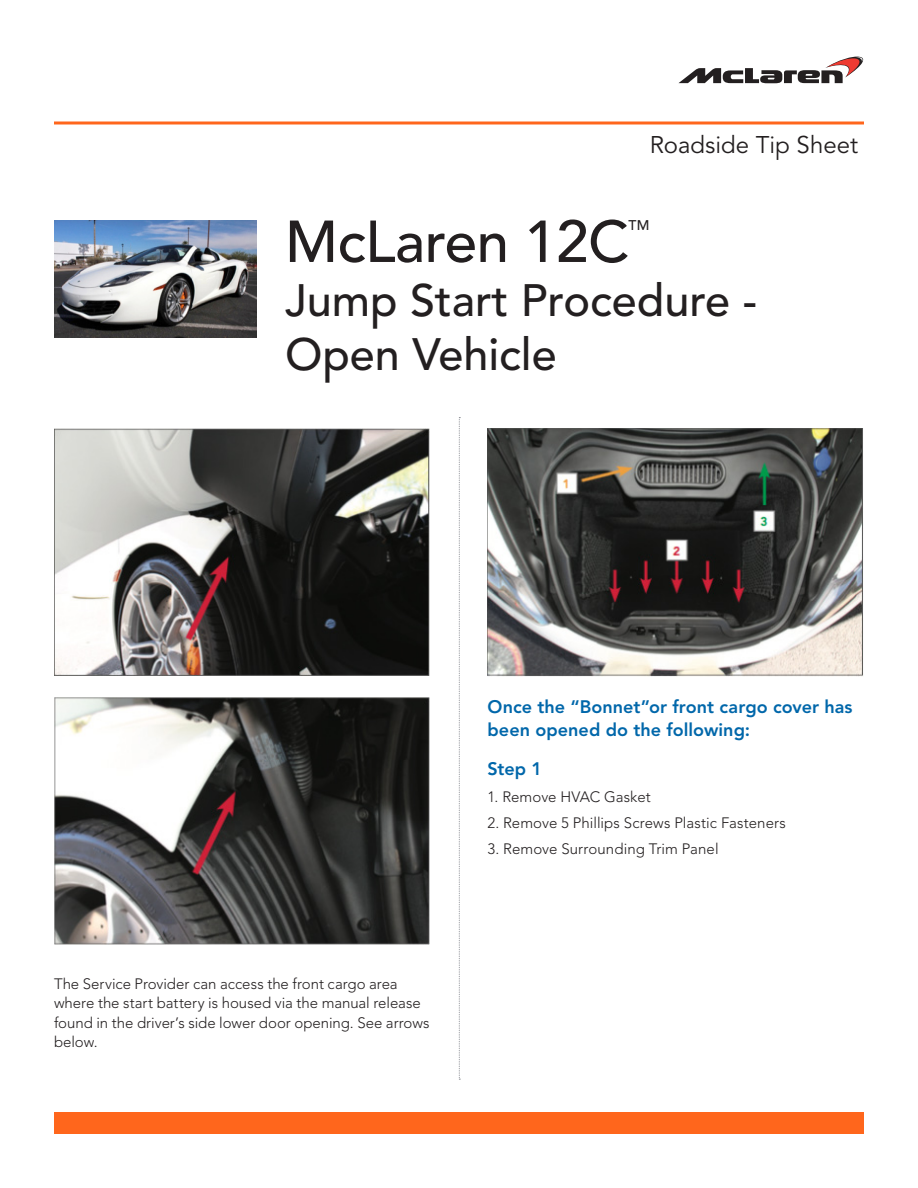
<style>
.page{position:relative;width:918px;height:1188px;background:#fff}
.page>*{position:absolute;margin:0;border:0;box-sizing:border-box;transform-origin:0 0}
.Headline{font:500 58.5px "Avenir";letter-spacing:-.01em;color:#231f20}
.Headline-2{font:500 45px/54px "Avenir";color:#231f20}
.Headline-3{font:24px "Avenir";color:#231f20}
.Body_Copy{font:800 18px/22.5px "Avenir";color:#0067aa}
.Body_Copy-2{font:300 15px/19.5px "Avenir";color:#231f20}
.Headline-4{font:500 13.95px "Avenir";color:#231f20}
</style>
<div class="page">
<img style="left:54px;top:220px;width:202px;height:118px">
<hr style="left:54px;top:122px;width:810px;height:2px;background:#ff661c">
<div style="left:54px;top:1112px;width:810px;height:22px;background:#ff661c"></div>
<svg style="left:459px;top:417px;width:1px;height:663px"></svg>
<img style="left:488px;top:428px;width:376px;height:249px">
<img style="left:54px;top:428px;width:376px;height:247px">
<img style="left:54px;top:697px;width:376px;height:247px">
<svg style="left:679px;top:57px;width:184px;height:26px"></svg>
<p class="Headline-3" style="left:650px;top:131px;width:210px">Roadside Tip Sheet</p>
<p class="Headline" style="left:285px;top:208px;width:346px">McLaren 12C</p>
<p class="Headline-4" style="left:629px;top:217px;width:22px">TM</p>
<p class="Headline-2" style="left:285px;top:275px;width:473px">Jump Start Procedure -<br>Open Vehicle</p>
<p class="Body_Copy-2" style="left:54px;top:974px;width:377px">The Service Provider can access the front cargo area where the start battery is housed via the manual release found in the driver’s side lower door opening. See arrows below.</p>
<p class="Body_Copy" style="left:488px;top:696px;width:367px">Once the “Bonnet”or front cargo cover has been opened do the following:</p>
<p class="Body_Copy" style="left:488px;top:758px;width:56px">Step 1</p>
<p class="Body_Copy-2" style="left:488px;top:787px;width:165px">1. Remove HVAC Gasket</p>
<p class="Body_Copy-2" style="left:488px;top:813px;width:300px">2. Remove 5 Phillips Screws Plastic Fasteners</p>
<p class="Body_Copy-2" style="left:488px;top:839px;width:233px">3. Remove Surrounding Trim Panel</p>
</div>
